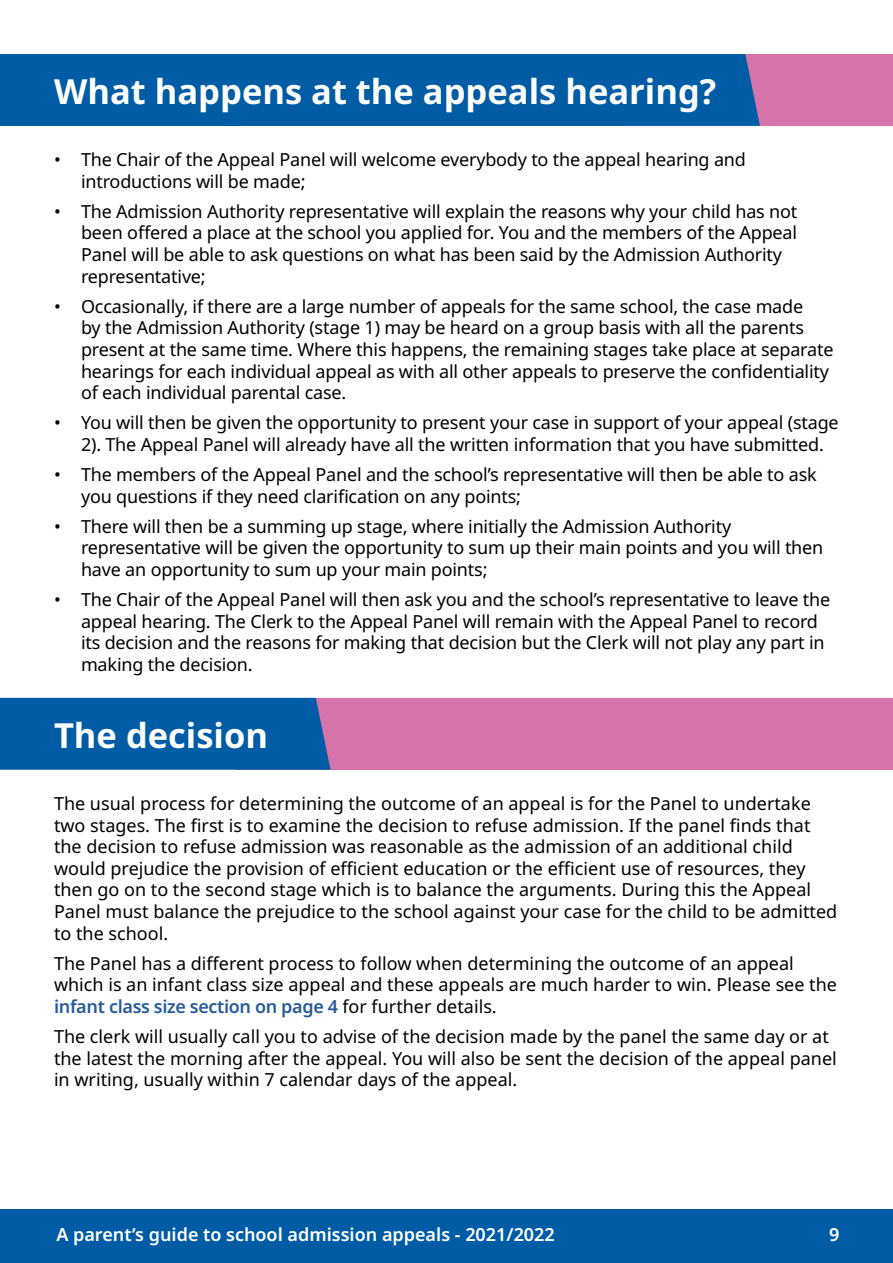
<style>
.page{position:relative;width:893px;height:1263px;background:#fff}
.page>*{position:absolute;margin:0;border:0;box-sizing:border-box;transform-origin:0 0}
.t1{font:700 34.5px "Noto Sans";color:#fff}
.t2{font:18px/21.6px "Noto Sans";letter-spacing:-.01em;color:#000}
.t3{font:600 18px "Noto Sans";color:#fff}
.s1{font-weight:600;color:#275b9b}
</style>
<div class="page">
<div style="left:0;top:1209px;width:893px;height:54px;background:#005ca5"></div>
<div style="left:0;top:54px;width:626px;height:72px;background:#005ca5"></div>
<div style="left:236px;top:54px;width:657px;height:72px;background:#d574ab"></div>
<div style="left:236px;top:54px;width:524px;height:72px;background:#005ca5"></div>
<div style="left:236px;top:698px;width:657px;height:72px;background:#d574ab"></div>
<div style="left:0;top:698px;width:330px;height:72px;background:#005ca5"></div>
<p class="t1" style="left:54px;top:67px;width:664px">What happens at the appeals hearing?</p>
<p class="t2" style="left:81px;top:149px;width:666px;text-indent:-27px">• The Chair of the Appeal Panel will welcome everybody to the appeal hearing and introductions will be made;</p>
<p class="t2" style="left:81px;top:201px;width:718px;text-indent:-27px">• The Admission Authority representative will explain the reasons why your child has not been offered a place at the school you applied for. You and the members of the Appeal Panel will be able to ask questions on what has been said by the Admission Authority representative;</p>
<p class="t2" style="left:81px;top:296px;width:754px;text-indent:-27px">• Occasionally, if there are a large number of appeals for the same school, the case made<br>by the Admission Authority (stage 1) may be heard on a group basis with all the parents present at the same time. Where this happens, the remaining stages take place at separate hearings for each individual appeal as with all other appeals to preserve the confidentiality of each individual parental case.</p>
<p class="t2" style="left:81px;top:412px;width:759px;text-indent:-27px">• You will then be given the opportunity to present your case in support of your appeal (stage<br>2). The Appeal Panel will already have all the written information that you have submitted.</p>
<p class="t2" style="left:81px;top:464px;width:737px;text-indent:-27px">• The members of the Appeal Panel and the school’s representative will then be able to ask you questions if they need clarification on any points;</p>
<p class="t2" style="left:81px;top:516px;width:744px;text-indent:-27px">• There will then be a summing up stage, where initially the Admission Authority representative will be given the opportunity to sum up their main points and you will then have an opportunity to sum up your main points;</p>
<p class="t2" style="left:81px;top:589px;width:751px;text-indent:-27px">• The Chair of the Appeal Panel will then ask you and the school’s representative to leave the appeal hearing. The Clerk to the Appeal Panel will remain with the Appeal Panel to record its decision and the reasons for making that decision but the Clerk will not play any part in making the decision.</p>
<p class="t1" style="left:54px;top:711px;width:216px">The decision</p>
<p class="t2" style="left:54px;top:793px;width:785px">The usual process for determining the outcome of an appeal is for the Panel to undertake two stages. The first is to examine the decision to refuse admission. If the panel finds that the decision to refuse admission was reasonable as the admission of an additional child would prejudice the provision of efficient education or the efficient use of resources, they then go on to the second stage which is to balance the arguments. During this the Appeal Panel must balance the prejudice to the school against your case for the child to be admitted to the school.</p>
<p class="t2" style="left:54px;top:953px;width:785px">The Panel has a different process to follow when determining the outcome of an appeal which is an infant class size appeal and these appeals are much harder to win. Please see the <span class="s1">infant class size section on page 4</span> for further details.</p>
<p class="t2" style="left:54px;top:1026px;width:784px">The clerk will usually call you to advise of the decision made by the panel the same day or at the latest the morning after the appeal. You will also be sent the decision of the appeal panel in writing, usually within 7 calendar days of the appeal.</p>
<p class="t3" style="left:56px;top:1221px;width:500px">A parent’s guide to school admission appeals - 2021/2022</p>
<p class="t3" style="left:829px;top:1221px;width:12px">9</p>
</div>
